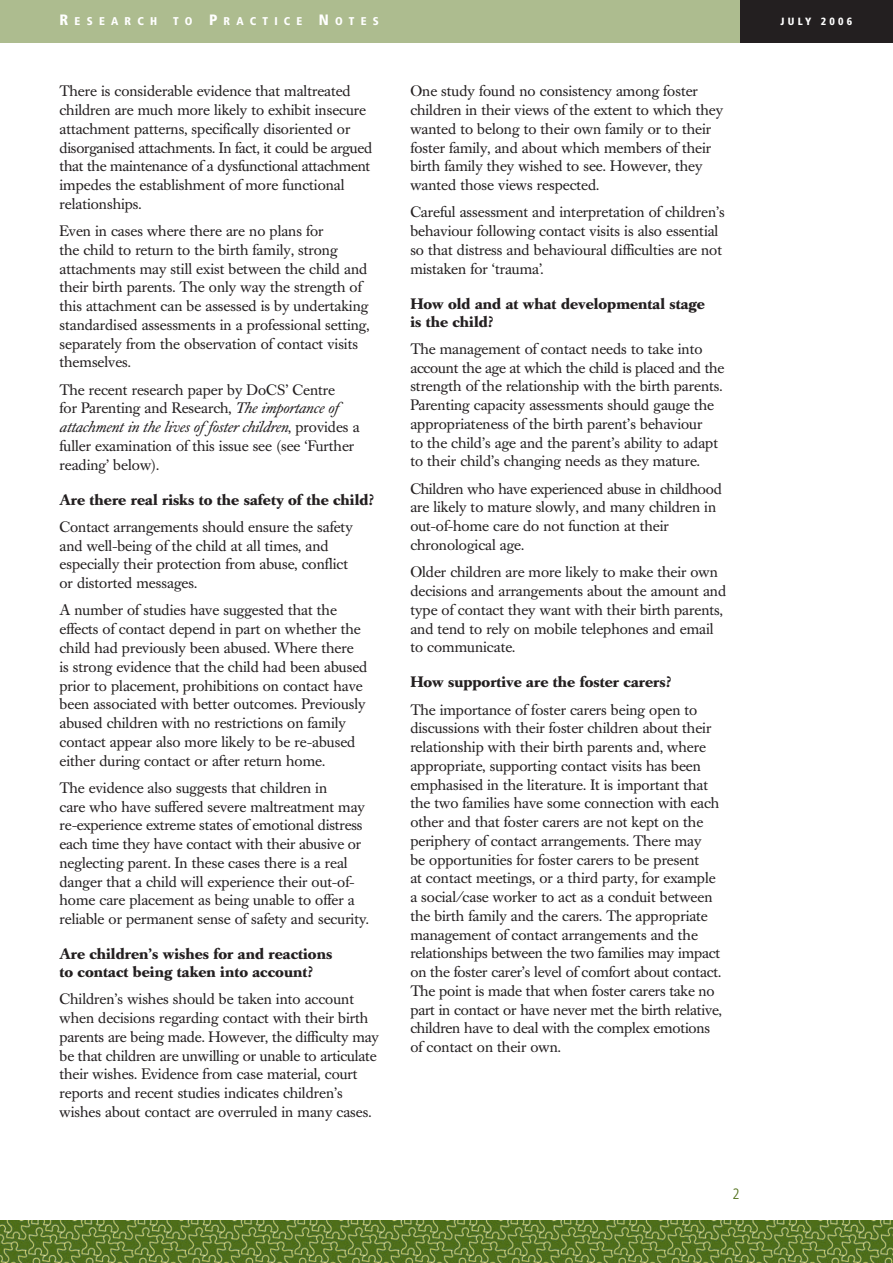
<style>
.page{position:relative;width:893px;height:1263px;background:#fff}
.page>*{position:absolute;margin:0;border:0;box-sizing:border-box;transform-origin:0 0}
.t1{font:15px/18.8px "Caslon Book BE";color:#231f20}
.t2{font:700 15px/18px "Caslon Book BE";color:#231f20}
.t3{font:300 condensed 15px "Frutiger";color:#4e6e17}
.t4{font:900 condensed 11.25px "Frutiger";letter-spacing:.555em;color:#fff}
.t5{font:900 condensed 10.5px "Frutiger";letter-spacing:.31em;color:#fff}
.s1{font-size:15px}
.s2{font-style:italic}
</style>
<div class="page">
<div style="left:740px;top:0;width:153px;height:43px;background:#231f20"></div>
<div style="left:0;top:0;width:740px;height:43px;background:#adbc8f"></div>
<img style="left:0;top:1220px;width:893px;height:43px">
<p class="t4" style="left:60px;top:17px;width:99px"><span class="s1">R</span>ESEARCH</p>
<p class="t4" style="left:173px;top:17px;width:207px">TO <span class="s1">P</span>RACTICE <span class="s1">N</span>OTES</p>
<p class="t1" style="left:60px;top:83px;width:314px">There is considerable evidence that maltreated children are much more likely to exhibit insecure attachment patterns, specifically disoriented or disorganised attachments. In fact, it could be argued that the maintenance of a dysfunctional attachment impedes the establishment of more functional relationships.</p>
<p class="t1" style="left:60px;top:223px;width:312px">Even in cases where there are no plans for<br>the child to return to the birth family, strong attachments may still exist between the child and their birth parents. The only way the strength of this attachment can be assessed is by undertaking standardised assessments in a professional setting, separately from the observation of contact visits themselves.</p>
<p class="t1" style="left:60px;top:382px;width:301px">The recent research paper by DoCS’ Centre<br>for Parenting and Research, <span class="s2">The importance of attachment in the lives offoster children</span>, provides a fuller examination of this issue see (see ‘Further reading’ below).</p>
<p class="t2" style="left:60px;top:492px;width:316px">Are there real risks to the safety of the child?</p>
<p class="t1" style="left:60px;top:519px;width:295px">Contact arrangements should ensure the safety and well-being of the child at all times, and especially their protection from abuse, conflict or distorted messages.</p>
<p class="t1" style="left:60px;top:602px;width:309px">A number of studies have suggested that the effects of contact depend in part on whether the child had previously been abused. Where there<br>is strong evidence that the child had been abused prior to placement, prohibitions on contact have been associated with better outcomes. Previously abused children with no restrictions on family contact appear also more likely to be re-abused either during contact or after return home.</p>
<p class="t1" style="left:60px;top:780px;width:311px">The evidence also suggests that children in<br>care who have suffered severe maltreatment may re-experience extreme states of emotional distress each time they have contact with their abusive or neglecting parent. In these cases there is a real danger that a child will experience their out-of&shy;home care placement as being unable to offer a reliable or permanent sense of safety and security.</p>
<p class="t2" style="left:60px;top:946px;width:274px">Are children’s wishes for and reactions to contact being taken into account?</p>
<p class="t1" style="left:60px;top:991px;width:321px">Children’s wishes should be taken into account when decisions regarding contact with their birth parents are being made. However, the difficulty may be that children are unwilling or unable to articulate their wishes. Evidence from case material, court reports and recent studies indicates children’s wishes about contact are overruled in many cases.</p>
<p class="t1" style="left:410px;top:83px;width:314px">One study found no consistency among foster children in their views of the extent to which they wanted to belong to their own family or to their foster family, and about which members of their birth family they wished to see. However, they wanted those views respected.</p>
<p class="t1" style="left:410px;top:204px;width:316px">Careful assessment and interpretation of children’s behaviour following contact visits is also essential so that distress and behavioural difficulties are not mistaken for ‘trauma’.</p>
<p class="t2" style="left:410px;top:296px;width:296px">How old and at what developmental stage is the child?</p>
<p class="t1" style="left:410px;top:341px;width:315px">The management of contact needs to take into account the age at which the child is placed and the strength of the relationship with the birth parents.<br>Parenting capacity assessments should gauge the appropriateness of the birth parent’s behaviour<br>to the child’s age and the parent’s ability to adapt to their child’s changing needs as they mature.</p>
<p class="t1" style="left:410px;top:481px;width:313px">Children who have experienced abuse in childhood are likely to mature slowly, and many children in out-of-home care do not function at their chronological age.</p>
<p class="t1" style="left:410px;top:564px;width:317px">Older children are more likely to make their own decisions and arrangements about the amount and type of contact they want with their birth parents, and tend to rely on mobile telephones and email to communicate.</p>
<p class="t2" style="left:410px;top:674px;width:262px">How supportive are the foster carers?</p>
<p class="t1" style="left:410px;top:701px;width:313px">The importance of foster carers being open to discussions with their foster children about their relationship with their birth parents and, where appropriate, supporting contact visits has been emphasised in the literature. It is important that the two families have some connection with each other and that foster carers are not kept on the periphery of contact arrangements. There may<br>be opportunities for foster carers to be present<br>at contact meetings, or a third party, for example a social/case worker to act as a conduit between the birth family and the carers. The appropriate management of contact arrangements and the relationships between the two families may impact on the foster carer’s level of comfort about contact.<br>The point is made that when foster carers take no part in contact or have never met the birth relative, children have to deal with the complex emotions of contact on their own.</p>
<p class="t3" style="left:732px;top:1187px;width:9px">2</p>
<p class="t5" style="left:780px;top:17px;width:73px">JULY 2006</p>
</div>
